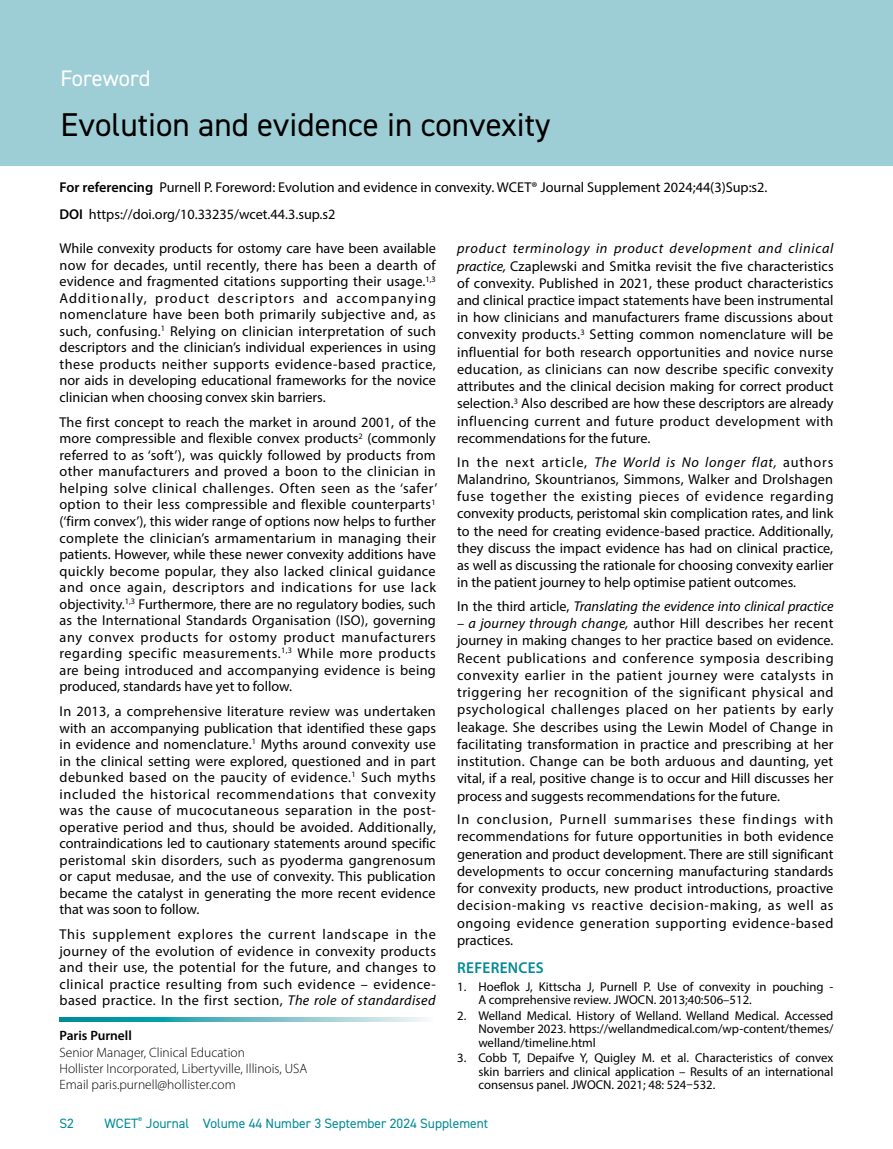
<style>
.page{position:relative;width:893px;height:1149px;background:#fff}
.page>*{position:absolute;margin:0;border:0;box-sizing:border-box;transform-origin:0 0}
.t1{font:33px "DIN2014";color:#000}
.t2{font:22.5px "DIN2014";color:#fff}
.t3{font:600 15.75px "Myriad Pro";letter-spacing:.02em;color:#008a97}
.t4{font:14.25px/16.5px "Myriad Pro";color:#000;text-align:justify}
.t5{font:italic 14.25px "Myriad Pro";color:#000}
.t6{font:300 13.5px/16.2px "Myriad Pro";color:#000}
.t7{font:13.5px "DIN2014";color:#008a97}
.t8{font:600 13.5px "Myriad Pro";color:#000}
.t9{font:12.75px/13.5px "Myriad Pro";color:#000;text-align:justify}
.s1{font-weight:600}
.s2{font-style:italic}
.s3{font-style:normal}
</style>
<div class="page">
<div style="left:0;top:0;width:893px;height:166px;background:#9dced5"></div>
<svg style="left:60px;top:1017px;width:368px;height:4px"></svg>
<h2 class="t2" style="left:61px;top:64px;width:92px">Foreword</h2>
<h1 class="t1" style="left:61px;top:104px;width:491px">Evolution and evidence in convexity</h1>
<p class="t4" style="left:60px;top:174px;width:709px;line-height:26.5px"><span class="s1">For referencing</span> Purnell P. Foreword: Evolution and evidence in convexity. WCET® Journal Supplement 2024;44(3)Sup:s2.<br><span class="s1">DOI</span> https://doi.org/10.33235/wcet.44.3.sup.s2</p>
<p class="t4" style="left:60px;top:240px;width:378px">While convexity products for ostomy care have been available now for decades, until recently, there has been a dearth of evidence and fragmented citations supporting their usage.<sup>1,3<br></sup>Additionally, product descriptors and accompanying nomenclature have been both primarily subjective and, as such, confusing.<sup>1</sup> Relying on clinician interpretation of such descriptors and the clinician’s individual experiences in using these products neither supports evidence-based practice, nor aids in developing educational frameworks for the novice clinician when choosing convex skin barriers.</p>
<p class="t4" style="left:60px;top:413px;width:379px">The first concept to reach the market in around 2001, of the more compressible and flexible convex products<sup>2</sup> (commonly referred to as ‘soft’), was quickly followed by products from other manufacturers and proved a boon to the clinician in helping solve clinical challenges. Often seen as the ‘safer’ option to their less compressible and flexible counterparts<sup>1 </sup>(‘firm convex’), this wider range of options now helps to further complete the clinician’s armamentarium in managing their patients. However, while these newer convexity additions have quickly become popular, they also lacked clinical guidance and once again, descriptors and indications for use lack objectivity.<sup>1,3</sup> Furthermore, there are no regulatory bodies, such as the International Standards Organisation (ISO), governing any convex products for ostomy product manufacturers regarding specific measurements.<sup>1,3</sup> While more products are being introduced and accompanying evidence is being produced, standards have yet to follow.</p>
<p class="t4" style="left:60px;top:702px;width:378px">In 2013, a comprehensive literature review was undertaken with an accompanying publication that identified these gaps in evidence and nomenclature.<sup>1</sup> Myths around convexity use in the clinical setting were explored, questioned and in part debunked based on the paucity of evidence.<sup>1</sup> Such myths included the historical recommendations that convexity was the cause of mucocutaneous separation in the post&shy;operative period and thus, should be avoided. Additionally, contraindications led to cautionary statements around specific peristomal skin disorders, such as pyoderma gangrenosum or caput medusae, and the use of convexity. This publication became the catalyst in generating the more recent evidence that was soon to follow.</p>
<p class="t4" style="left:60px;top:925px;width:378px">This supplement explores the current landscape in the journey of the evolution of evidence in convexity products and their use, the potential for the future, and changes to clinical practice resulting from such evidence – evidence&shy;based practice. In the first section, <span class="s2">The role of standardised</span></p>
<p class="t8" style="left:60px;top:1026px;width:74px">Paris Purnell</p>
<p class="t6" style="left:60px;top:1043px;width:249px">Senior Manager, Clinical Education<br>Hollister Incorporated, Libertyville, Illinois, USA<br>Email paris.purnell@hollister.com</p>
<p class="t4" style="left:457px;top:239px;width:378px;line-height:17.2px"><span class="s2">product terminology in product development and clinical practice,</span> Czaplewski and Smitka revisit the five characteristics of convexity. Published in 2021, these product characteristics and clinical practice impact statements have been instrumental in how clinicians and manufacturers frame discussions about convexity products.<sup>3</sup> Setting common nomenclature will be influential for both research opportunities and novice nurse education, as clinicians can now describe specific convexity attributes and the clinical decision making for correct product selection.<sup>3</sup> Also described are how these descriptors are already influencing current and future product development with recommendations for the future.</p>
<p class="t4" style="left:457px;top:453px;width:378px;line-height:17.2px">In the next article, <span class="s2">The World is No longer flat,</span> authors Malandrino, Skountrianos, Simmons, Walker and Drolshagen fuse together the existing pieces of evidence regarding convexity products, peristomal skin complication rates, and link to the need for creating evidence-based practice. Additionally, they discuss the impact evidence has had on clinical practice, as well as discussing the rationale for choosing convexity earlier in the patient journey to help optimise patient outcomes.</p>
<p class="t5" style="left:457px;top:597px;width:378px"><span class="s3">In the third article,</span> Translating the evidence into clinical practice</p>
<p class="t4" style="left:457px;top:614px;width:378px;line-height:17.2px"><span class="s2">– a journey through change,</span> author Hill describes her recent journey in making changes to her practice based on evidence.<br>Recent publications and conference symposia describing convexity earlier in the patient journey were catalysts in triggering her recognition of the significant physical and psychological challenges placed on her patients by early leakage. She describes using the Lewin Model of Change in facilitating transformation in practice and prescribing at her institution. Change can be both arduous and daunting, yet vital, if a real, positive change is to occur and Hill discusses her process and suggests recommendations for the future.</p>
<p class="t4" style="left:457px;top:810px;width:378px;line-height:17.2px">In conclusion, Purnell summarises these findings with recommendations for future opportunities in both evidence generation and product development. There are still significant developments to occur concerning manufacturing standards for convexity products, new product introductions, proactive decision-making vs reactive decision-making, as well as ongoing evidence generation supporting evidence-based practices.</p>
<p class="t3" style="left:457px;top:957px;width:88px">REFERENCES</p>
<p class="t9" style="left:478px;top:979px;width:357px;text-indent:-21px">1. Hoeflok J, Kittscha J, Purnell P. Use of convexity in pouching -<br>A comprehensive review. JWOCN. 2013;40:506–512.</p>
<p class="t9" style="left:478px;top:1008px;width:357px;text-indent:-21px">2. Welland Medical. History of Welland. Welland Medical. Accessed November 2023. https://wellandmedical.com/wp-content/themes/ welland/timeline.html</p>
<p class="t9" style="left:478px;top:1050px;width:357px;text-indent:-21px">3. Cobb T, Depaifve Y, Quigley M. et al. Characteristics of convex skin barriers and clinical application – Results of an international consensus panel. JWOCN. 2021; 48: 524–532.</p>
<p class="t7" style="left:60px;top:1114px;width:16px">S2</p>
<p class="t7" style="left:105px;top:1114px;width:385px">WCET<sup>®</sup> Journal Volume 44 Number 3 September 2024 Supplement</p>
</div>
